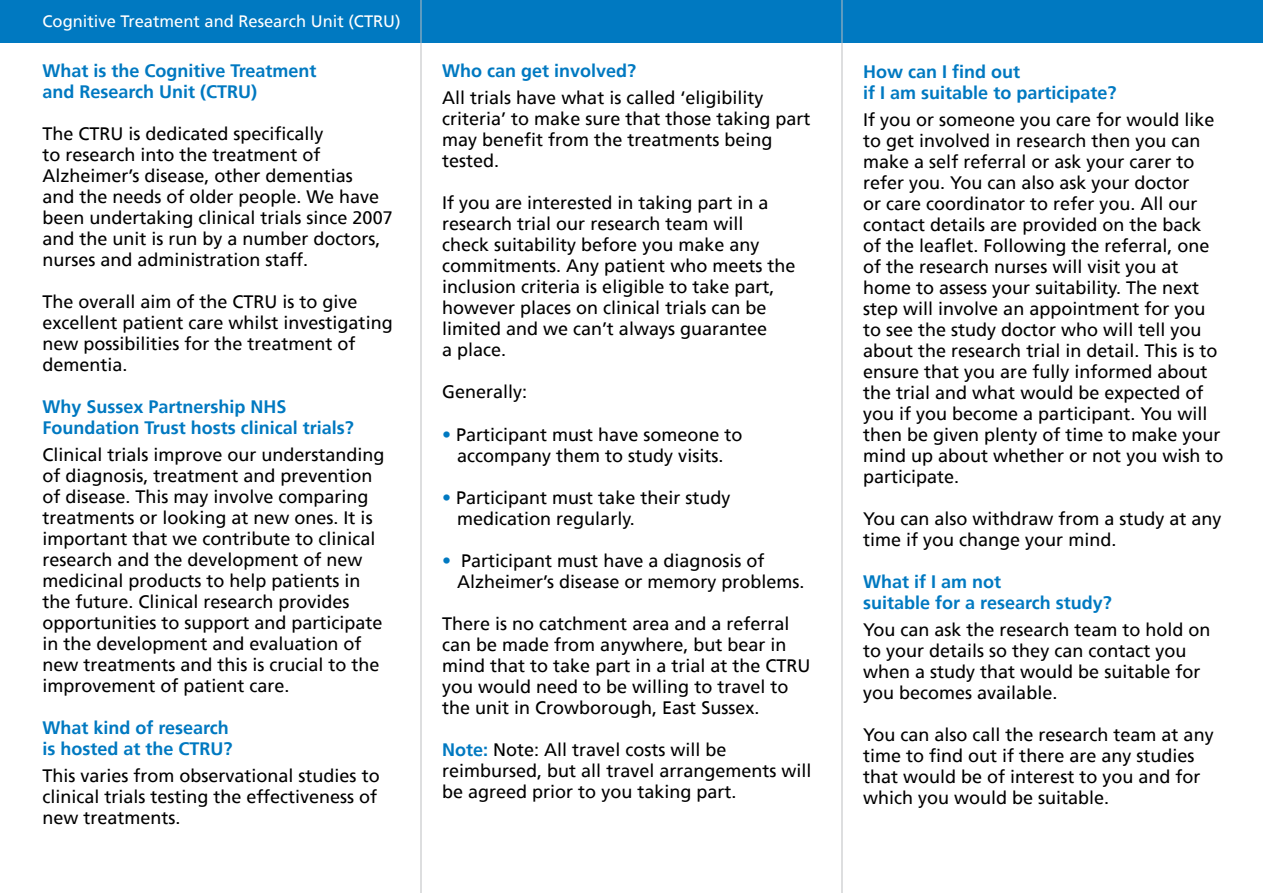
<style>
.page{position:relative;width:1263px;height:893px;background:#fff}
.page>*{position:absolute;margin:0;border:0;box-sizing:border-box;transform-origin:0 0}
.t1{font:18px/21px "Frutiger";color:#000}
.t2{font:700 18px/21px "Frutiger";color:#0079c1}
.t3{font:16.5px "Frutiger";color:#fff}
.s1{color:#0079c1}
.s2{font-weight:700;color:#0079c1}
</style>
<div class="page">
<div style="left:0;top:0;width:1263px;height:43px;background:#0079c1"></div>
<hr style="left:421px;top:0;width:1px;height:893px;background:#bcbec0">
<hr style="left:842px;top:0;width:1px;height:893px;background:#bcbec0">
<p class="t3" style="left:43px;top:12px;width:360px">Cognitive Treatment and Research Unit (CTRU)</p>
<p class="t2" style="left:43px;top:61px;width:276px">What is the Cognitive Treatment and Research Unit (CTRU)</p>
<p class="t1" style="left:43px;top:124px;width:352px">The CTRU is dedicated specifically<br>to research into the treatment of Alzheimer’s disease, other dementias<br>and the needs of older people. We have been undertaking clinical trials since 2007 and the unit is run by a number doctors, nurses and administration staff.</p>
<p class="t1" style="left:43px;top:292px;width:352px">The overall aim of the CTRU is to give excellent patient care whilst investigating new possibilities for the treatment of dementia.</p>
<p class="t2" style="left:43px;top:397px;width:313px">Why Sussex Partnership NHS<br>Foundation Trust hosts clinical trials?</p>
<p class="t1" style="left:43px;top:445px;width:344px">Clinical trials improve our understanding of diagnosis, treatment and prevention of disease. This may involve comparing treatments or looking at new ones. It is important that we contribute to clinical research and the development of new medicinal products to help patients in the future. Clinical research provides opportunities to support and participate in the development and evaluation of new treatments and this is crucial to the improvement of patient care.</p>
<p class="t2" style="left:43px;top:718px;width:192px">What kind of research is hosted at the CTRU?</p>
<p class="t1" style="left:43px;top:766px;width:339px">This varies from observational studies to clinical trials testing the effectiveness of new treatments.</p>
<p class="t2" style="left:442px;top:61px;width:196px">Who can get involved?</p>
<p class="t1" style="left:442px;top:88px;width:370px">All trials have what is called ‘eligibility criteria’ to make sure that those taking part may benefit from the treatments being tested.</p>
<p class="t1" style="left:442px;top:193px;width:355px">If you are interested in taking part in a research trial our research team will<br>check suitability before you make any commitments. Any patient who meets the inclusion criteria is eligible to take part, however places on clinical trials can be limited and we can’t always guarantee<br>a place.</p>
<p class="t1" style="left:442px;top:382px;width:87px">Generally:</p>
<p class="t1" style="left:442px;top:424px;width:302px;text-align:center"><span class="s1">•</span> Participant must have someone to accompany them to study visits.</p>
<p class="t1" style="left:457px;top:487px;width:275px;text-indent:-15px"><span class="s1">•</span> Participant must take their study medication regularly.</p>
<p class="t1" style="left:457px;top:550px;width:349px;text-indent:-15px"><span class="s1">•</span> Participant must have a diagnosis of<br>Alzheimer’s disease or memory problems.</p>
<p class="t1" style="left:442px;top:613px;width:370px">There is no catchment area and a referral can be made from anywhere, but bear in mind that to take part in a trial at the CTRU you would need to be willing to travel to the unit in Crowborough, East Sussex.</p>
<p class="t1" style="left:442px;top:739px;width:371px"><span class="s2">Note:</span> Note: All travel costs will be reimbursed, but all travel arrangements will be agreed prior to you taking part.</p>
<p class="t2" style="left:863px;top:61px;width:255px">How can I find out<br>if I am suitable to participate?</p>
<p class="t1" style="left:863px;top:109px;width:362px">If you or someone you care for would like to get involved in research then you can make a self referral or ask your carer to refer you. You can also ask your doctor<br>or care coordinator to refer you. All our contact details are provided on the back of the leaflet. Following the referral, one of the research nurses will visit you at home to assess your suitability. The next step will involve an appointment for you to see the study doctor who will tell you about the research trial in detail. This is to ensure that you are fully informed about the trial and what would be expected of you if you become a participant. You will then be given plenty of time to make your mind up about whether or not you wish to participate.</p>
<p class="t1" style="left:863px;top:508px;width:360px">You can also withdraw from a study at any time if you change your mind.</p>
<p class="t2" style="left:863px;top:571px;width:250px">What if I am not<br>suitable for a research study?</p>
<p class="t1" style="left:863px;top:619px;width:349px">You can ask the research team to hold on to your details so they can contact you when a study that would be suitable for you becomes available.</p>
<p class="t1" style="left:863px;top:724px;width:352px">You can also call the research team at any time to find out if there are any studies that would be of interest to you and for which you would be suitable.</p>
</div>
